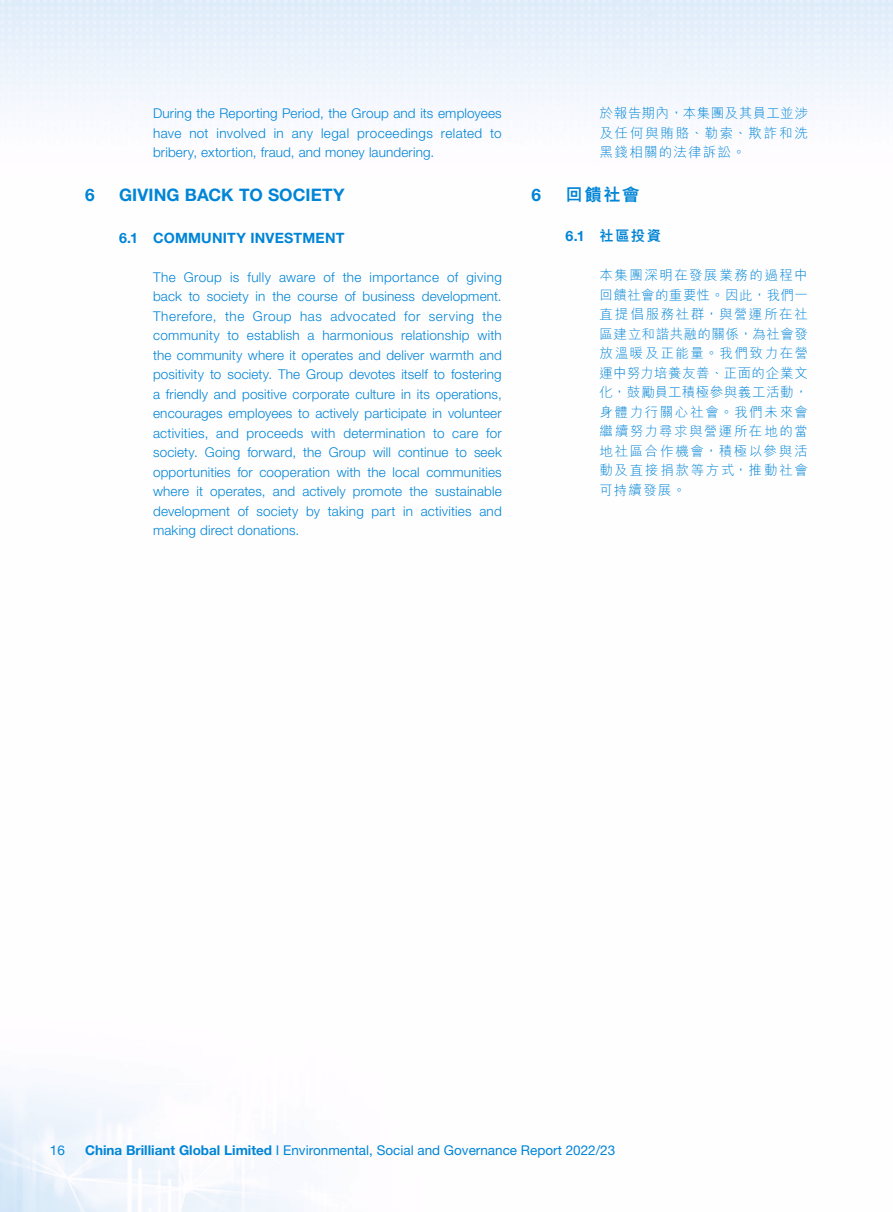
<style>
.page{position:relative;width:893px;height:1212px;background:#fff}
.page>*{position:absolute;margin:0;border:0;box-sizing:border-box;transform-origin:0 0}
.t1{font:700 17.25px "Helvetica Neue LT Std";letter-spacing:.005em;color:#0085d6}
.t2{font:800 17.25px "M Hei HK";color:#0085d6}
.t3{font:700 14.25px "Helvetica Neue LT Std";letter-spacing:.015em;color:#0085d6}
.t4{font:800 14.25px "M Hei HK";color:#0085d6}
.t5{font:300 13.5px/19.5px "Helvetica Neue LT Std";letter-spacing:.01em;color:#0085d6;text-align:justify}
.t6{font:300 13.5px/19.5px "M Hei HK";letter-spacing:.105em;color:#0085d6;text-align:justify}
.t7{font:13.5px "Helvetica Neue LT Std";color:#0085d6}
.s1{font-family:"Helvetica Neue LT Std";font-weight:700}
.s2{font-weight:700}
</style>
<div class="page">
<p class="t5" style="left:153px;top:103px;width:350px">During the Reporting Period, the Group and its employees have not involved in any legal proceedings related to bribery, extortion, fraud, and money laundering.</p>
<p class="t1" style="left:85px;top:184px;width:11px">6</p>
<p class="t1" style="left:119px;top:184px;width:227px">GIVING BACK TO SOCIETY</p>
<p class="t3" style="left:119px;top:229px;width:227px">6.1 COMMUNITY INVESTMENT</p>
<p class="t5" style="left:153px;top:267px;width:350px">The Group is fully aware of the importance of giving back to society in the course of business development.<br>Therefore, the Group has advocated for serving the community to establish a harmonious relationship with the community where it operates and deliver warmth and positivity to society. The Group devotes itself to fostering a friendly and positive corporate culture in its operations, encourages employees to actively participate in volunteer activities, and proceeds with determination to care for society. Going forward, the Group will continue to seek opportunities for cooperation with the local communities where it operates, and actively promote the sustainable development of society by taking part in activities and making direct donations.</p>
<p class="t6" style="left:600px;top:103px;width:210px">於報告期內，本集團及其員工並涉及任何與賄賂、勒索、欺詐和洗黑錢相關的法律訴訟。</p>
<p class="t1" style="left:531px;top:184px;width:11px">6</p>
<p class="t2" style="left:566px;top:186px;width:75px">回饋社會</p>
<p class="t4" style="left:566px;top:229px;width:97px"><span class="s1">6.1</span> 社區投資</p>
<p class="t6" style="left:600px;top:265px;width:210px">本集團深明在發展業務的過程中回饋社會的重要性。因此，我們一直提倡服務社群，與營運所在社區建立和諧共融的關係，為社會發放溫暖及正能量。我們致力在營運中努力培養友善、正面的企業文化，鼓勵員工積極參與義工活動，身體力行關心社會。我們未來會繼續努力尋求與營運所在地的當地社區合作機會，積極以參與活動及直接捐款等方式，推動社會可持續發展。</p>
<p class="t7" style="left:50px;top:1142px;width:17px">16</p>
<p class="t7" style="left:85px;top:1142px;width:532px"><span class="s2">China Brilliant Global Limited</span> I Environmental, Social and Governance Report 2022/23</p>
</div>
